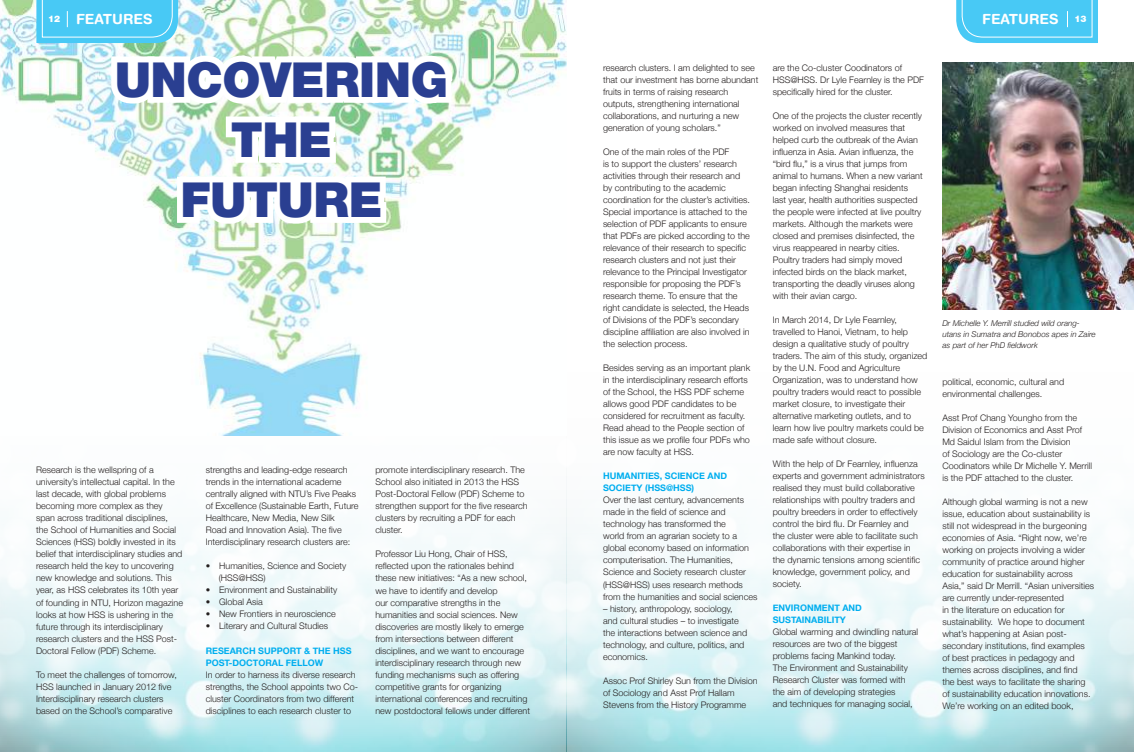
<style>
.page{position:relative;width:1134px;height:752px;background:#fff}
.page>*{position:absolute;margin:0;border:0;box-sizing:border-box;transform-origin:0 0}
.t1{font:900 48px/60px "Helvetica 95";letter-spacing:-.01em;color:#2a3f91;text-align:center}
.t2{font:700 14px "Helvetica Rounded";color:#fff}
.t3{font:300 9px/12px "Helvetica Neue";color:#241f1f}
.t4{font:700 9px/12px "Helvetica Neue";color:#00aeef}
.t5{font:italic 300 8px/11px "Helvetica Neue";color:#241f1f}
.s1{font-family:"Helvetica 95";font-weight:900;font-size:9px}
</style>
<div class="page">
<img style="left:0;top:490px;width:1134px;height:261px">
<img style="left:0;top:0;width:567px;height:144px">
<img style="left:942px;top:62px;width:192px;height:248px">
<svg style="left:956px;top:0;width:142px;height:43px;background:#51cbf5"></svg>
<svg style="left:36px;top:0;width:424px;height:436px"></svg>
<h2 class="t2" style="left:48px;top:11px;width:106px"><span class="s1">12</span> FEATURES</h2>
<h2 class="t2" style="left:982px;top:11px;width:106px">FEATURES <span class="s1">13</span></h2>
<h1 class="t1" style="left:115px;top:49px;width:335px">UNCOVERING<br>THE<br>FUTURE</h1>
<p class="t3" style="left:36px;top:463px;width:149px">Research is the wellspring of a university’s intellectual capital. In the last decade, with global problems becoming more complex as they span across traditional disciplines,<br>the School of Humanities and Social Sciences (HSS) boldly invested in its belief that interdisciplinary studies and research held the key to uncovering new knowledge and solutions. This year, as HSS celebrates its 10th year of founding in NTU, Horizon magazine looks at how HSS is ushering in the future through its interdisciplinary research clusters and the HSS Post-Doctoral Fellow (PDF) Scheme.</p>
<p class="t3" style="left:36px;top:667px;width:142px">To meet the challenges of tomorrow, HSS launched in January 2012 five Interdisciplinary research clusters based on the School’s comparative</p>
<p class="t3" style="left:206px;top:463px;width:154px">strengths and leading-edge research trends in the international academe centrally aligned with NTU’s Five Peaks of Excellence (Sustainable Earth, Future Healthcare, New Media, New Silk<br>Road and Innovation Asia). The five Interdisciplinary research clusters are:</p>
<p class="t3" style="left:219px;top:559px;width:129px;text-indent:-13px">• Humanities, Science and Society (HSS@HSS)</p>
<p class="t3" style="left:206px;top:583px;width:133px">• Environment and Sustainability</p>
<p class="t3" style="left:206px;top:595px;width:59px">• Global Asia</p>
<p class="t3" style="left:206px;top:607px;width:132px">• New Frontiers in neuroscience</p>
<p class="t3" style="left:206px;top:619px;width:124px">• Literary and Cultural Studies</p>
<p class="t4" style="left:206px;top:643px;width:7px">RESE</p>
<p class="t4" style="left:230px;top:643px;width:49px">ARCH SUPPO</p>
<p class="t4" style="left:290px;top:643px;width:63px">RT &amp; THE HSS</p>
<p class="t4" style="left:206px;top:655px;width:35px">POST-DOCTO</p>
<p class="t4" style="left:265px;top:655px;width:59px">RAL FE LLOW</p>
<p class="t3" style="left:206px;top:667px;width:154px">In order to harness its diverse research strengths, the School appoints two Co&shy;cluster Coordinators from two different disciplines to each research cluster to</p>
<p class="t3" style="left:375px;top:463px;width:154px">promote interdisciplinary research. The School also initiated in 2013 the HSS Post-Doctoral Fellow (PDF) Scheme to strengthen support for the five research clusters by recruiting a PDF for each cluster.</p>
<p class="t3" style="left:375px;top:547px;width:156px">Professor Liu Hong, Chair of HSS, reflected upon the rationales behind these new initiatives: “As a new school, we have to identify and develop<br>our comparative strengths in the humanities and social sciences. New discoveries are mostly likely to emerge from intersections between different disciplines, and we want to encourage interdisciplinary research through new funding mechanisms such as offering competitive grants for organizing international conferences and recruiting new postdoctoral fellows under different</p>
<p class="t3" style="left:603px;top:61px;width:157px">research clusters. I am delighted to see that our investment has borne abundant fruits in terms of raising research outputs, strengthening international collaborations, and nurturing a new generation of young scholars.”</p>
<p class="t3" style="left:603px;top:145px;width:149px">One of the main roles of the PDF<br>is to support the clusters’ research activities through their research and by contributing to the academic coordination for the cluster’s activities.<br>Special importance is attached to the selection of PDF applicants to ensure that PDFs are picked according to the relevance of their research to specific research clusters and not just their relevance to the Principal Investigator responsible for proposing the PDF’s research theme. To ensure that the right candidate is selected, the Heads of Divisions of the PDF’s secondary discipline affiliation are also involved in the selection process.</p>
<p class="t3" style="left:603px;top:361px;width:149px">Besides serving as an important plank in the interdisciplinary research efforts of the School, the HSS PDF scheme allows good PDF candidates to be considered for recruitment as faculty.<br>Read ahead to the People section of this issue as we profile four PDFs who are now faculty at HSS.</p>
<p class="t4" style="left:603px;top:469px;width:84px">HUMANITIES, SCIENCE</p>
<p class="t4" style="left:707px;top:469px;width:21px">AND</p>
<p class="t4" style="left:603px;top:481px;width:93px">SOC IETY (HSS@HSS)</p>
<p class="t3" style="left:603px;top:493px;width:156px">Over the last century, advancements made in the field of science and technology has transformed the<br>world from an agrarian society to a global economy based on information computerisation. The Humanities, Science and Society research cluster (HSS@HSS) uses research methods from the humanities and social sciences</p>
<p class="t3" style="left:603px;top:601px;width:146px">– history, anthropology, sociology, and cultural studies – to investigate the interactions between science and technology, and culture, politics, and economics.</p>
<p class="t3" style="left:603px;top:673px;width:156px">Assoc Prof Shirley Sun from the Division of Sociology and Asst Prof Hallam<br>Stevens from the History Programme</p>
<p class="t3" style="left:773px;top:61px;width:153px">are the Co-cluster Coodinators of<br>HSS@HSS. Dr Lyle Fearnley is the PDF specifically hired for the cluster.</p>
<p class="t3" style="left:773px;top:109px;width:152px">One of the projects the cluster recently worked on involved measures that helped curb the outbreak of the Avian influenza in Asia. Avian influenza, the “bird flu,” is a virus that jumps from animal to humans. When a new variant began infecting Shanghai residents last year, health authorities suspected the people were infected at live poultry markets. Although the markets were closed and premises disinfected, the virus reappeared in nearby cities.<br>Poultry traders had simply moved infected birds on the black market, transporting the deadly viruses along with their avian cargo.</p>
<p class="t3" style="left:773px;top:313px;width:156px">In March 2014, Dr Lyle Fearnley, travelled to Hanoi, Vietnam, to help design a qualitative study of poultry traders. The aim of this study, organized by the U.N. Food and Agriculture Organization, was to understand how poultry traders would react to possible market closure, to investigate their alternative marketing outlets, and to learn how live poultry markets could be made safe without closure.</p>
<p class="t3" style="left:773px;top:457px;width:154px">With the help of Dr Fearnley, influenza experts and government administrators realised they must build collaborative relationships with poultry traders and poultry breeders in order to effectively control the bird flu. Dr Fearnley and<br>the cluster were able to facilitate such collaborations with their expertise in the dynamic tensions among scientific knowledge, government policy, and society.</p>
<p class="t4" style="left:773px;top:601px;width:35px">ENVIRONMENT</p>
<p class="t4" style="left:773px;top:601px;width:91px;text-indent:70px">AND<br>SUSTAINABILITY</p>
<p class="t3" style="left:773px;top:625px;width:147px">Global warming and dwindling natural resources are two of the biggest problems facing Mankind today.<br>The Environment and Sustainability Research Cluster was formed with the aim of developing strategies<br>and techniques for managing social,</p>
<p class="t5" style="left:942px;top:317px;width:155px">Dr Michelle Y. Merrill studied wild orang&shy;utans in Sumatra and Bonobos apes in Zaire as part of her PhD fieldwork</p>
<p class="t3" style="left:942px;top:375px;width:123px">political, economic, cultural and environmental challenges.</p>
<p class="t3" style="left:942px;top:411px;width:151px">Asst Prof Chang Youngho from the Division of Economics and Asst Prof Md Saidul Islam from the Division<br>of Sociology are the Co-cluster Coodinators while Dr Michelle Y. Merrill is the PDF attached to the cluster.</p>
<p class="t3" style="left:942px;top:495px;width:153px">Although global warming is not a new issue, education about sustainability is still not widespread in the burgeoning economies of Asia. “Right now, we’re working on projects involving a wider community of practice around higher education for sustainability across Asia,” said Dr Merrill. “Asian universities are currently under-represented<br>in the literature on education for sustainability. We hope to document what’s happening at Asian post&shy;secondary institutions, find examples of best practices in pedagogy and themes across disciplines, and find<br>the best ways to facilitate the sharing of sustainability education innovations.<br>We’re working on an edited book,</p>
</div>
